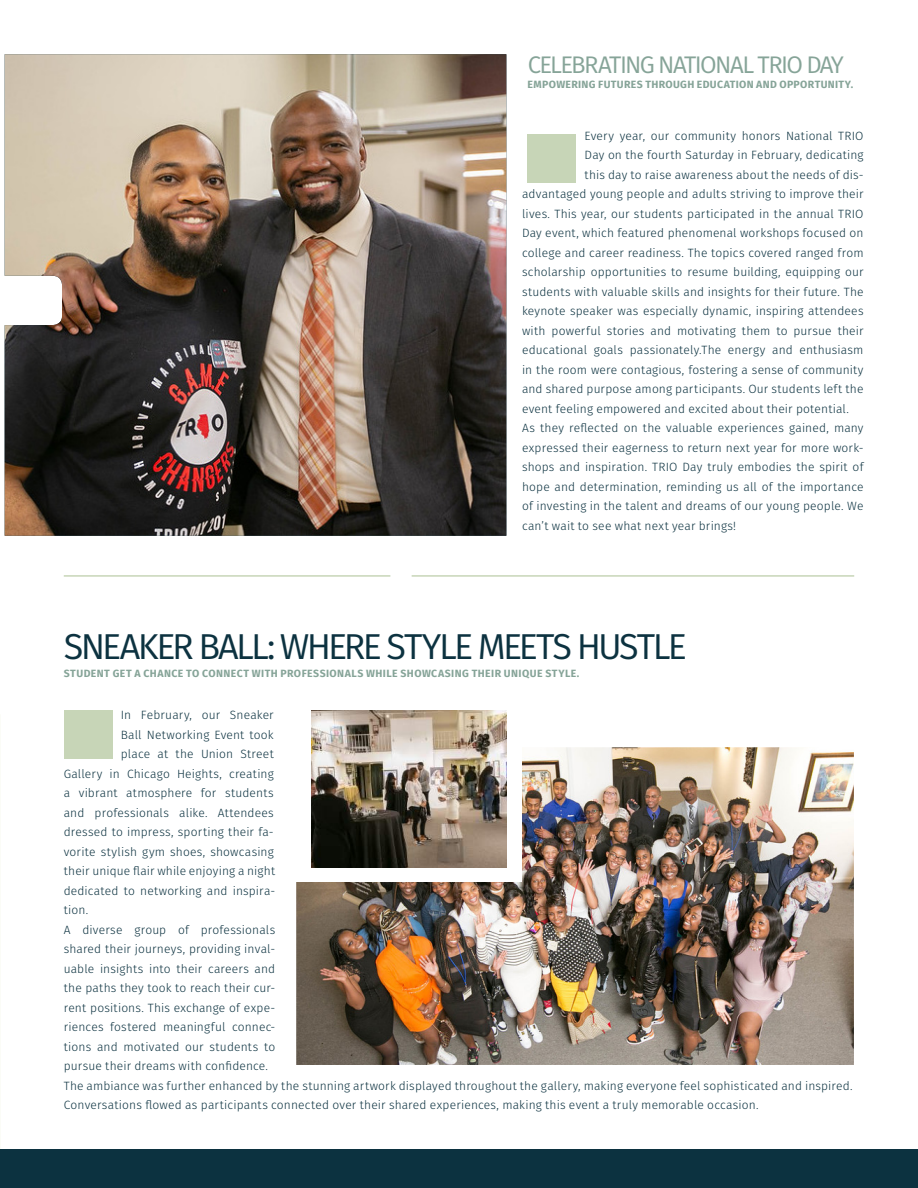
<style>
.page{position:relative;width:918px;height:1188px;background:#fff}
.page>*{position:absolute;margin:0;border:0;box-sizing:border-box;transform-origin:0 0}
.t1{font:36px "Fira Sans";letter-spacing:-.075em;color:#0c3240}
.t2{font:24px "Fira Sans";letter-spacing:-.07em;color:#86a498}
.t3{font:300 12px "Fira Sans";letter-spacing:.01em;color:#0c3240}
.t4{font:700 10.5px "Fira Sans";letter-spacing:.035em;color:#86a498}
</style>
<div class="page">
<img style="left:5px;top:54px;width:501px;height:482px">
<hr style="left:64px;top:575px;width:326px;height:2px;background:#c7d5b7">
<hr style="left:412px;top:575px;width:442px;height:2px;background:#c7d5b7">
<img style="left:296px;top:747px;width:558px;height:318px">
<div style="left:296px;top:700px;width:226px;height:182px;background:#fff"></div>
<img style="left:312px;top:710px;width:194px;height:158px">
<div style="left:528px;top:134px;width:48px;height:48px;background:#c7d5b7"></div>
<div style="left:64px;top:710px;width:48px;height:49px;background:#c7d5b7"></div>
<div style="left:0;top:1150px;width:918px;height:38px;background:#0c3240"></div>
<h2 class="t2" style="left:528px;top:48px;width:318px">CELEBRATING NATIONAL TRIO DAY</h2>
<p class="t4" style="left:528px;top:77px;width:327px">EMPOWERING FUTURES THROUGH EDUCATION AND OPPORTUNITY.</p>
<p class="t3" style="left:585px;top:127px;width:281px">Every year, our community honors National TRIO</p>
<p class="t3" style="left:585px;top:147px;width:281px">Day on the fourth Saturday in February, dedicating</p>
<p class="t3" style="left:585px;top:166px;width:280px">this day to raise awareness about the needs of dis-</p>
<p class="t3" style="left:522px;top:186px;width:343px">advantaged young people and adults striving to improve their</p>
<p class="t3" style="left:522px;top:205px;width:343px">lives. This year, our students participated in the annual TRIO</p>
<p class="t3" style="left:522px;top:225px;width:343px">Day event, which featured phenomenal workshops focused on</p>
<p class="t3" style="left:522px;top:244px;width:343px">college and career readiness. The topics covered ranged from</p>
<p class="t3" style="left:522px;top:264px;width:343px">scholarship opportunities to resume building, equipping our</p>
<p class="t3" style="left:522px;top:283px;width:343px">students with valuable skills and insights for their future. The</p>
<p class="t3" style="left:522px;top:303px;width:343px">keynote speaker was especially dynamic, inspiring attendees</p>
<p class="t3" style="left:522px;top:322px;width:343px">with powerful stories and motivating them to pursue their</p>
<p class="t3" style="left:522px;top:342px;width:343px">educational goals passionately.The energy and enthusiasm</p>
<p class="t3" style="left:522px;top:361px;width:343px">in the room were contagious, fostering a sense of community</p>
<p class="t3" style="left:522px;top:381px;width:343px">and shared purpose among participants. Our students left the</p>
<p class="t3" style="left:522px;top:400px;width:328px">event feeling empowered and excited about their potential.</p>
<p class="t3" style="left:522px;top:420px;width:343px">As they reflected on the valuable experiences gained, many</p>
<p class="t3" style="left:522px;top:439px;width:343px">expressed their eagerness to return next year for more work-</p>
<p class="t3" style="left:522px;top:459px;width:343px">shops and inspiration. TRIO Day truly embodies the spirit of</p>
<p class="t3" style="left:522px;top:478px;width:343px">hope and determination, reminding us all of the importance</p>
<p class="t3" style="left:522px;top:498px;width:343px">of investing in the talent and dreams of our young people. We</p>
<p class="t3" style="left:522px;top:517px;width:216px">can’t wait to see what next year brings!</p>
<h1 class="t1" style="left:64px;top:621px;width:625px">SNEAKER BALL: WHERE STYLE MEETS HUSTLE</h1>
<p class="t4" style="left:64px;top:666px;width:517px">STUDENT GET A CHANCE TO CONNECT WITH PROFESSIONALS WHILE SHOWCASING THEIR UNIQUE STYLE.</p>
<p class="t3" style="left:121px;top:706px;width:155px">In February, our Sneaker</p>
<p class="t3" style="left:121px;top:726px;width:155px">Ball Networking Event took</p>
<p class="t3" style="left:121px;top:745px;width:155px">place at the Union Street</p>
<p class="t3" style="left:64px;top:765px;width:211px">Gallery in Chicago Heights, creating</p>
<p class="t3" style="left:64px;top:784px;width:211px">a vibrant atmosphere for students</p>
<p class="t3" style="left:64px;top:804px;width:212px">and professionals alike. Attendees</p>
<p class="t3" style="left:64px;top:823px;width:212px">dressed to impress, sporting their fa-</p>
<p class="t3" style="left:64px;top:843px;width:211px">vorite stylish gym shoes, showcasing</p>
<p class="t3" style="left:64px;top:862px;width:213px">their unique flair while enjoying a night</p>
<p class="t3" style="left:64px;top:882px;width:213px">dedicated to networking and inspira-</p>
<p class="t3" style="left:64px;top:901px;width:26px">tion.</p>
<p class="t3" style="left:64px;top:921px;width:213px">A diverse group of professionals</p>
<p class="t3" style="left:64px;top:940px;width:213px">shared their journeys, providing inval-</p>
<p class="t3" style="left:64px;top:960px;width:213px">uable insights into their careers and</p>
<p class="t3" style="left:64px;top:979px;width:213px">the paths they took to reach their cur-</p>
<p class="t3" style="left:64px;top:999px;width:213px">rent positions. This exchange of expe-</p>
<p class="t3" style="left:64px;top:1018px;width:213px">riences fostered meaningful connec-</p>
<p class="t3" style="left:64px;top:1038px;width:213px">tions and motivated our students to</p>
<p class="t3" style="left:64px;top:1057px;width:206px">pursue their dreams with confidence.</p>
<p class="t3" style="left:64px;top:1077px;width:790px">The ambiance was further enhanced by the stunning artwork displayed throughout the gallery, making everyone feel sophisticated and inspired.</p>
<p class="t3" style="left:64px;top:1096px;width:696px">Conversations flowed as participants connected over their shared experiences, making this event a truly memorable occasion.</p>
</div>
